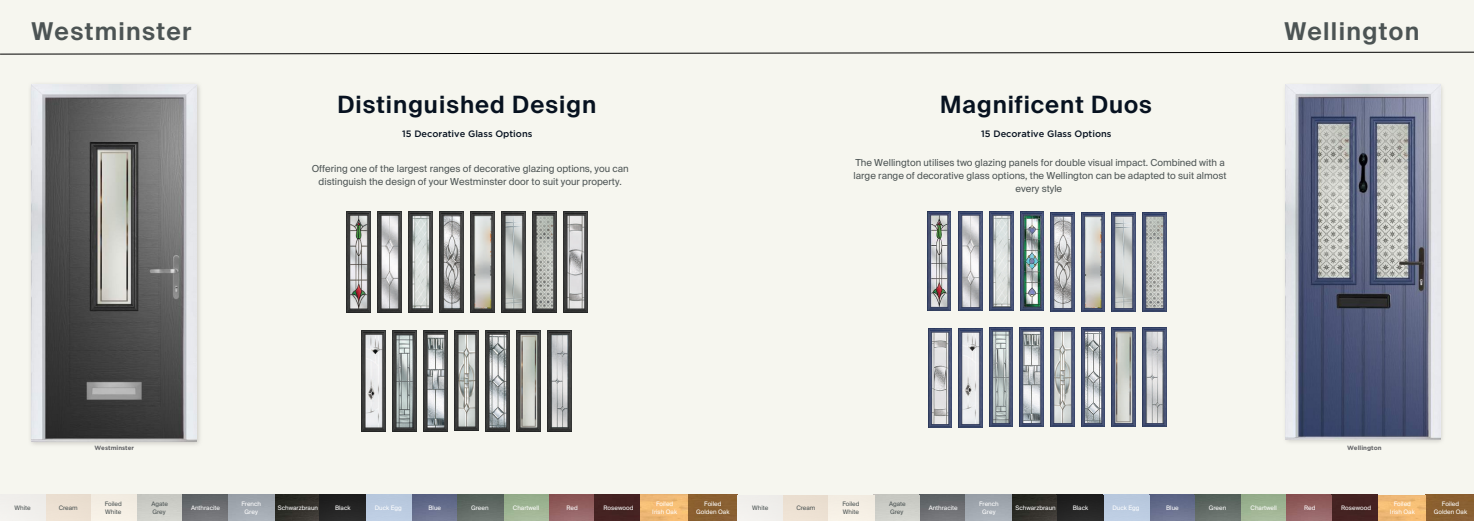
<style>
.page{position:relative;width:1474px;height:521px;background:#fff}
.page>*{position:absolute;margin:0;border:0;box-sizing:border-box;transform-origin:0 0}
.t1{font:600 24.5px "Suisse Intl";letter-spacing:.055em;color:#4c5454}
.t2{font:600 23.8px "Suisse Intl";letter-spacing:.045em;color:#071220}
.t3{font:9.62px/13.1px "Suisse Intl";color:#4c5454;text-align:center}
.t4{font:500 9.28px "Gotham";color:#071220}
.t5{font:6.12px/8.1px "Suisse Intl";color:#fff;text-align:center}
.t6{font:6.12px/8.1px "Suisse Intl";color:#4c5454}
.t7{font:700 6.12px "Gotham";color:#626366}
</style>
<div class="page">
<div style="left:0;top:0;width:1473px;height:520px;background:#f6f6ef"></div>
<img style="left:30px;top:84px;width:170px;height:361px">
<img style="left:32px;top:84px;width:164px;height:357px">
<img style="left:346px;top:211px;width:24px;height:101px">
<img style="left:377px;top:212px;width:24px;height:100px">
<img style="left:408px;top:212px;width:24px;height:100px">
<img style="left:439px;top:212px;width:24px;height:100px">
<img style="left:470px;top:212px;width:24px;height:100px">
<img style="left:501px;top:212px;width:24px;height:100px">
<img style="left:532px;top:212px;width:24px;height:100px">
<img style="left:563px;top:212px;width:24px;height:100px">
<img style="left:361px;top:330px;width:24px;height:101px">
<img style="left:392px;top:330px;width:24px;height:101px">
<img style="left:423px;top:330px;width:25px;height:101px">
<img style="left:454px;top:330px;width:25px;height:100px">
<img style="left:485px;top:330px;width:25px;height:101px">
<img style="left:516px;top:330px;width:25px;height:101px">
<img style="left:547px;top:330px;width:25px;height:101px">
<img style="left:1285px;top:85px;width:154px;height:354px">
<img style="left:927px;top:211px;width:23px;height:100px">
<img style="left:958px;top:211px;width:24px;height:100px">
<img style="left:989px;top:211px;width:24px;height:100px">
<img style="left:1050px;top:212px;width:24px;height:99px">
<img style="left:1081px;top:212px;width:23px;height:99px">
<img style="left:1111px;top:212px;width:24px;height:99px">
<img style="left:1142px;top:212px;width:24px;height:99px">
<img style="left:928px;top:328px;width:23px;height:99px">
<img style="left:958px;top:328px;width:24px;height:99px">
<img style="left:989px;top:327px;width:23px;height:99px">
<img style="left:1019px;top:327px;width:24px;height:99px">
<img style="left:1050px;top:327px;width:24px;height:99px">
<img style="left:1081px;top:327px;width:23px;height:99px">
<img style="left:1111px;top:327px;width:24px;height:99px">
<img style="left:1142px;top:327px;width:24px;height:99px">
<img style="left:1020px;top:211px;width:23px;height:100px">
<img style="left:34px;top:494px;width:1439px;height:26px">
<svg style="left:0;top:51px;width:1473px;height:4px"></svg>
<p class="t1" style="left:32px;top:16px;width:161px">Westminster</p>
<p class="t1" style="left:1284px;top:16px;width:136px">Wellington</p>
<p class="t2" style="left:337px;top:89px;width:260px">Distinguished Design</p>
<p class="t4" style="left:402px;top:130px;width:132px">15 Decorative Glass Options</p>
<p class="t2" style="left:940px;top:89px;width:213px">Magnificent Duos</p>
<p class="t4" style="left:981px;top:130px;width:132px">15 Decorative Glass Options</p>
<p class="t3" style="left:312px;top:162px;width:318px">Offering one of the largest ranges of decorative glazing options, you can distinguish the design of your Westminster door to suit your property.</p>
<p class="t3" style="left:853px;top:156px;width:374px">The Wellington utilises two glazing panels for double visual impact. Combined with a large range of decorative glass options, the Wellington can be adapted to suit almost every style</p>
<p class="t7" style="left:94px;top:444px;width:41px">Westminster</p>
<p class="t7" style="left:1346px;top:444px;width:36px">Wellington</p>
<p class="t6" style="left:15px;top:504px;width:18px">White</p>
<p class="t6" style="left:59px;top:504px;width:21px">Cream</p>
<p class="t6" style="left:105px;top:499px;width:19px">Foiled<br>White</p>
<p class="t6" style="left:151px;top:499px;width:18px">Agate<br>Grey</p>
<p class="t5" style="left:191px;top:504px;width:31px">Anthracite</p>
<p class="t5" style="left:241px;top:499px;width:21px">French<br>Grey</p>
<p class="t5" style="left:278px;top:504px;width:42px">Schwarzbraun</p>
<p class="t5" style="left:335px;top:504px;width:17px">Black</p>
<p class="t5" style="left:375px;top:504px;width:28px">Duck Egg</p>
<p class="t5" style="left:428px;top:504px;width:14px">Blue</p>
<p class="t5" style="left:471px;top:504px;width:19px">Green</p>
<p class="t5" style="left:513px;top:504px;width:28px">Chartwell</p>
<p class="t5" style="left:566px;top:504px;width:13px">Red</p>
<p class="t5" style="left:603px;top:504px;width:31px">Rosewood</p>
<p class="t5" style="left:656px;top:499px;width:19px">Foiled</p>
<p class="t5" style="left:652px;top:508px;width:26px">Irish Oak</p>
<p class="t5" style="left:704px;top:499px;width:19px">Foiled</p>
<p class="t5" style="left:696px;top:508px;width:35px">Golden Oak</p>
<p class="t6" style="left:752px;top:504px;width:18px">White</p>
<p class="t6" style="left:796px;top:504px;width:21px">Cream</p>
<p class="t6" style="left:842px;top:500px;width:19px">Foiled<br>White</p>
<p class="t6" style="left:889px;top:500px;width:18px">Agate<br>Grey</p>
<p class="t5" style="left:928px;top:504px;width:31px">Anthracite</p>
<p class="t5" style="left:979px;top:500px;width:21px">French<br>Grey</p>
<p class="t5" style="left:1015px;top:504px;width:42px">Schwarzbraun</p>
<p class="t5" style="left:1072px;top:504px;width:17px">Black</p>
<p class="t5" style="left:1112px;top:504px;width:28px">Duck Egg</p>
<p class="t5" style="left:1166px;top:504px;width:14px">Blue</p>
<p class="t5" style="left:1208px;top:504px;width:19px">Green</p>
<p class="t5" style="left:1250px;top:504px;width:28px">Chartwell</p>
<p class="t5" style="left:1304px;top:504px;width:13px">Red</p>
<p class="t5" style="left:1341px;top:504px;width:31px">Rosewood</p>
<p class="t5" style="left:1393px;top:500px;width:19px">Foiled</p>
<p class="t5" style="left:1389px;top:508px;width:26px">Irish Oak</p>
<p class="t5" style="left:1441px;top:500px;width:19px">Foiled</p>
<p class="t5" style="left:1433px;top:508px;width:35px">Golden Oak</p>
</div>
